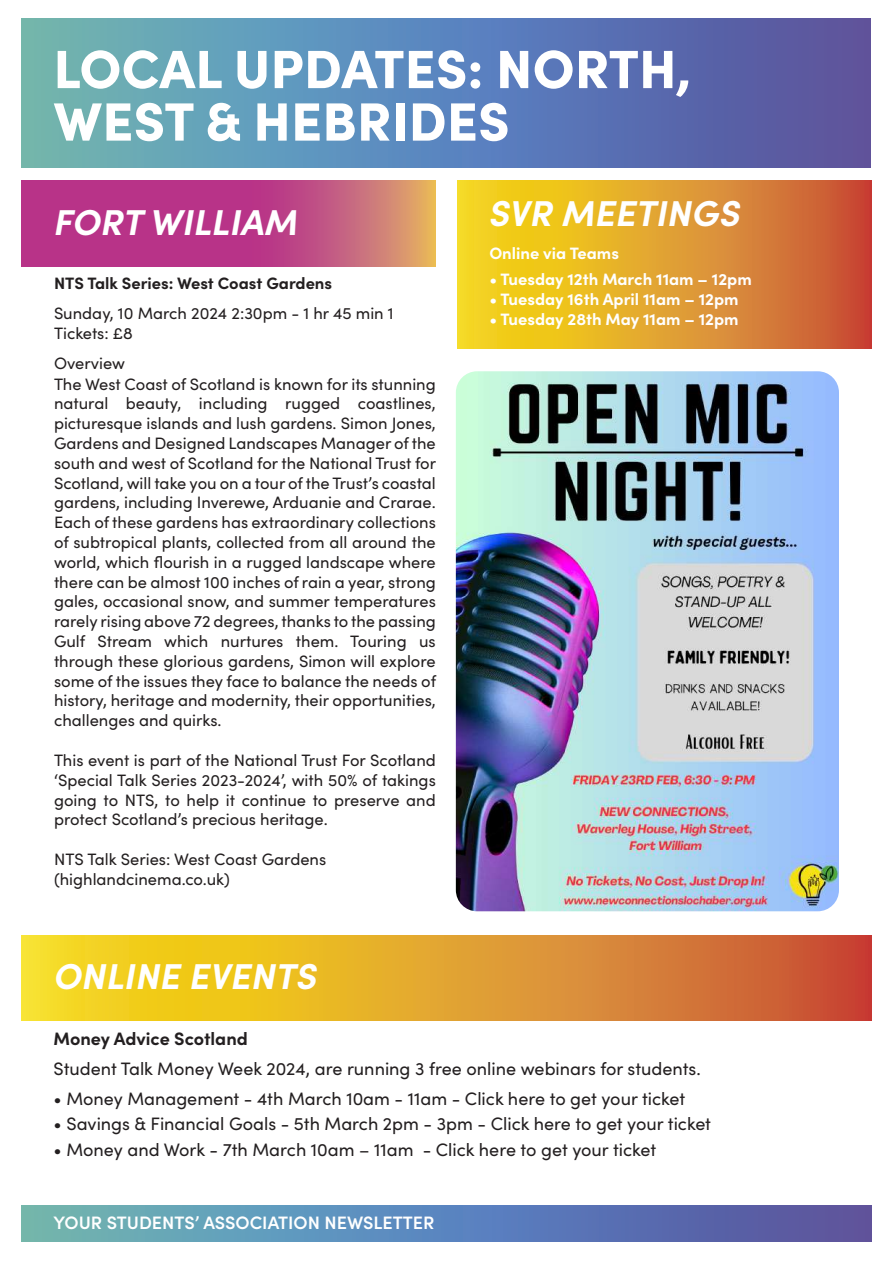
<style>
.page{position:relative;width:893px;height:1263px;background:#fff}
.page>*{position:absolute;margin:0;border:0;box-sizing:border-box;transform-origin:0 0}
.t1{font:900 54px/52.5px "Sofia Pro";color:#fff}
.t2{font:italic 700 36px "Sofia Pro";color:#fff}
.t3{font:18px "Sofia Pro";color:#231f20}
.t4{font:600 18px "Sofia Pro";color:#fff}
.t5{font:700 18px "Sofia Pro";color:#231f20}
.t6{font:16.5px/19.8px "Sofia Pro";color:#231f20}
.t7{font:700 16.5px "Sofia Pro";color:#fff}
.t8{font:700 16.5px "Sofia Pro";color:#231f20}
</style>
<div class="page">
<svg style="left:21px;top:1205px;width:851px;height:37px;background:#5f84b3"></svg>
<svg style="left:21px;top:19px;width:850px;height:148px;background:#5f84b3"></svg>
<svg style="left:457px;top:181px;width:415px;height:167px;background:#e09b2c"></svg>
<svg style="left:21px;top:181px;width:414px;height:85px;background:#bf4a82"></svg>
<svg style="left:22px;top:936px;width:849px;height:85px;background:#e19e2c"></svg>
<img style="left:456px;top:371px;width:383px;height:540px">
<h1 class="t1" style="left:53px;top:38px;width:640px">LOCAL UPDATES: NORTH,<br>WEST &amp; HEBRIDES</h1>
<h2 class="t2" style="left:54px;top:194px;width:246px">FORT WILLIAM</h2>
<p class="t8" style="left:54px;top:270px;width:280px">NTS Talk Series: West Coast Gardens</p>
<p class="t6" style="left:54px;top:302px;width:341px">Sunday, 10 March 2024 2:30pm - 1 hr 45 min 1<br>Tickets: £8</p>
<p class="t6" style="left:54px;top:352px;width:384px">Overview<br>The West Coast of Scotland is known for its stunning natural beauty, including rugged coastlines, picturesque islands and lush gardens. Simon Jones, Gardens and Designed Landscapes Manager of the south and west of Scotland for the National Trust for Scotland, will take you on a tour of the Trust’s coastal gardens, including Inverewe, Arduanie and Crarae.<br>Each of these gardens has extraordinary collections of subtropical plants, collected from all around the world, which flourish in a rugged landscape where there can be almost 100 inches of rain a year, strong gales, occasional snow, and summer temperatures rarely rising above 72 degrees, thanks to the passing Gulf Stream which nurtures them. Touring us through these glorious gardens, Simon will explore some of the issues they face to balance the needs of history, heritage and modernity, their opportunities, challenges and quirks.</p>
<p class="t6" style="left:54px;top:749px;width:383px;text-align:justify">This event is part of the National Trust For Scotland ‘Special Talk Series 2023-2024’, with 50% of takings going to NTS, to help it continue to preserve and protect Scotland’s precious heritage.</p>
<p class="t6" style="left:54px;top:848px;width:274px">NTS Talk Series: West Coast Gardens (highlandcinema.co.uk)</p>
<h2 class="t2" style="left:54px;top:949px;width:265px">ONLINE EVENTS</h2>
<h2 class="t2" style="left:489px;top:186px;width:253px">SVR MEETINGS</h2>
<p class="t7" style="left:489px;top:241px;width:131px">Online via Teams</p>
<p class="t7" style="left:489px;top:266px;width:264px">• Tuesday 12th March 11am – 12pm</p>
<p class="t7" style="left:489px;top:286px;width:251px">• Tuesday 16th April 11am – 12pm</p>
<p class="t7" style="left:489px;top:306px;width:251px">• Tuesday 28th May 11am – 12pm</p>
<p class="t5" style="left:54px;top:1025px;width:196px">Money Advice Scotland</p>
<p class="t3" style="left:54px;top:1055px;width:649px">Student Talk Money Week 2024, are running 3 free online webinars for students.</p>
<p class="t3" style="left:54px;top:1085px;width:633px">• Money Management - 4th March 10am - 11am - Click here to get your ticket</p>
<p class="t3" style="left:54px;top:1111px;width:659px">• Savings &amp; Financial Goals - 5th March 2pm - 3pm - Click here to get your ticket</p>
<p class="t3" style="left:54px;top:1136px;width:604px">• Money and Work - 7th March 10am – 11am - Click here to get your ticket</p>
<p class="t4" style="left:54px;top:1209px;width:382px">YOUR STUDENTS’ ASSOCIATION NEWSLETTER</p>
</div>
